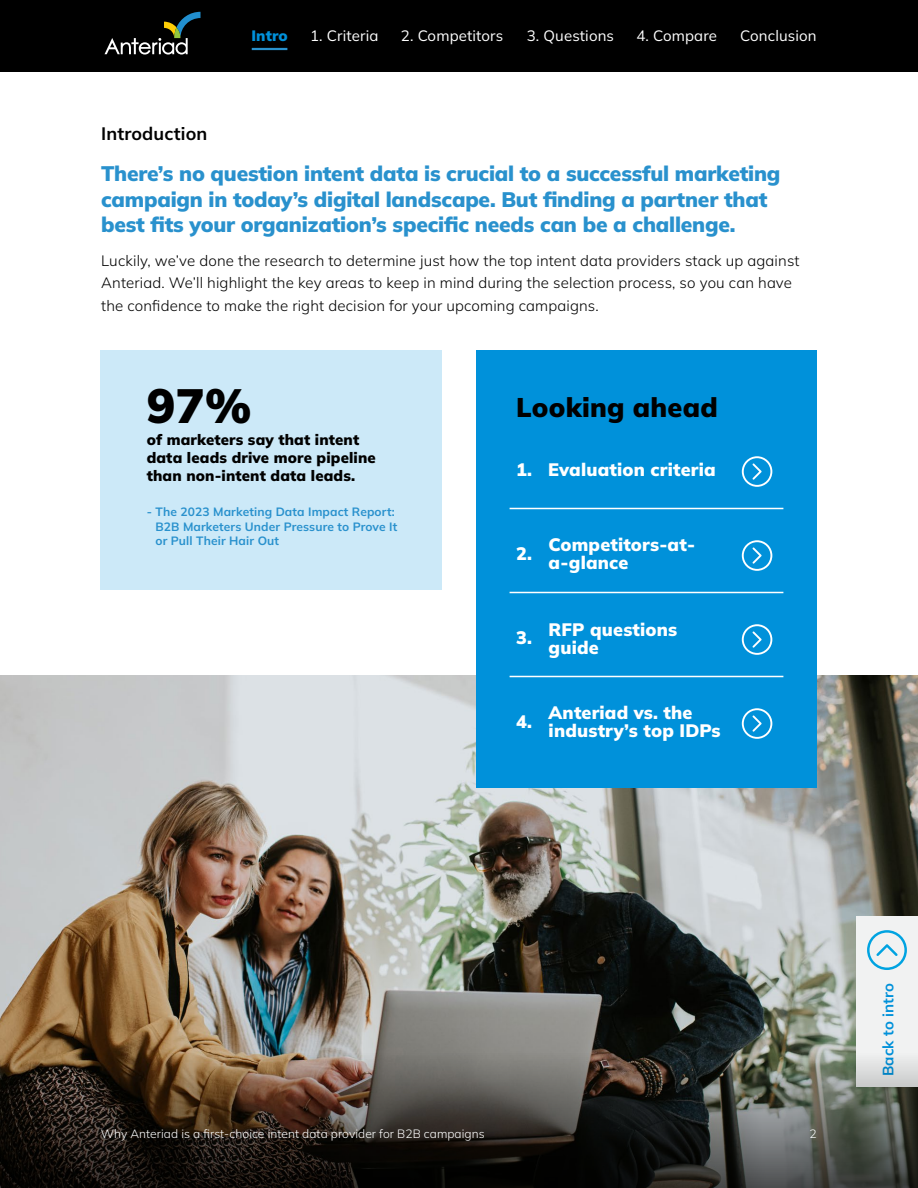
<style>
.page{position:relative;width:918px;height:1188px;background:#fff}
.page>*{position:absolute;margin:0;border:0;box-sizing:border-box;transform-origin:0 0}
.t1{font:900 48px "Mulish";color:#000}
.t2{font:900 27px "Mulish";letter-spacing:.01em;color:#000}
.t3{font:900 21px/25.5px "Mulish";letter-spacing:-.01em;color:#2991cd}
.t4{font:900 18px/18px "Mulish";letter-spacing:.01em;color:#fff}
.t5{font:700 18px "Mulish";letter-spacing:.01em;color:#000}
.t6{font:300 15px/22.5px "Mulish";letter-spacing:.01em;color:#000}
.t7{font:900 15px/18px "Mulish";letter-spacing:.01em;color:#000}
.t8{font:15px "Mulish";letter-spacing:.01em;color:#fff}
.t9{font:700 15px "Mulish";letter-spacing:.01em;color:#0091da}
.t10{font:900 15px "Mulish";letter-spacing:.01em;color:#0091da}
.t11{font:700 12px/14.4px "Mulish";letter-spacing:.01em;color:#2991cd}
.t12{font:300 12px "Mulish";letter-spacing:.005em;color:#fff}
</style>
<div class="page">
<img style="left:0;top:675px;width:918px;height:377px">
<div style="left:0;top:0;width:918px;height:71px;background:#000"></div>
<svg style="left:105px;top:12px;width:96px;height:43px"></svg>
<div style="left:101px;top:350px;width:341px;height:240px;background:#cce9f8"></div>
<div style="left:476px;top:350px;width:341px;height:437px;background:#0091da"></div>
<svg style="left:742px;top:456px;width:30px;height:31px"></svg>
<hr style="left:510px;top:508px;width:273px;height:1px;background:#fff">
<svg style="left:742px;top:540px;width:30px;height:31px"></svg>
<hr style="left:510px;top:592px;width:273px;height:1px;background:#fff">
<svg style="left:742px;top:624px;width:30px;height:31px"></svg>
<hr style="left:510px;top:676px;width:273px;height:1px;background:#fff">
<svg style="left:742px;top:708px;width:30px;height:31px"></svg>
<div style="left:856px;top:916px;width:62px;height:171px;background:#f1f2f2"></div>
<svg style="left:868px;top:930px;width:38px;height:40px"></svg>
<hr style="left:252px;top:48px;width:35px;height:2px;background:#2991cd">
<img style="left:0;top:1052px;width:918px;height:136px">
<p class="t5" style="left:101px;top:121px;width:108px">Introduction</p>
<p class="t10" style="left:251px;top:26px;width:38px">Intro</p>
<p class="t8" style="left:310px;top:26px;width:70px">1. Criteria</p>
<p class="t8" style="left:401px;top:26px;width:104px">2. Competitors</p>
<p class="t8" style="left:527px;top:26px;width:89px">3. Questions</p>
<p class="t8" style="left:636px;top:26px;width:82px">4. Compare</p>
<p class="t8" style="left:740px;top:26px;width:78px">Conclusion</p>
<h3 class="t3" style="left:101px;top:160px;width:681px">There’s no question intent data is crucial to a successful marketing campaign in today’s digital landscape. But finding a partner that best fits your organization’s specific needs can be a challenge.</h3>
<p class="t6" style="left:101px;top:249px;width:700px">Luckily, we’ve done the research to determine just how the top intent data providers stack up against<br>Anteriad. We’ll highlight the key areas to keep in mind during the selection process, so you can have the confidence to make the right decision for your upcoming campaigns.</p>
<h1 class="t1" style="left:147px;top:373px;width:106px">97%</h1>
<p class="t7" style="left:147px;top:430px;width:231px">of marketers say that intent data leads drive more pipeline than non-intent data leads.</p>
<p class="t11" style="left:155px;top:505px;width:243px;text-indent:-9px">- The 2023 Marketing Data Impact Report:<br>B2B Marketers Under Pressure to Prove It or Pull Their Hair Out</p>
<h2 class="t2" style="left:516px;top:389px;width:203px">Looking ahead</h2>
<p class="t4" style="left:516px;top:460px;width:201px">1. Evaluation criteria</p>
<p class="t4" style="left:516px;top:544px;width:17px">2.</p>
<p class="t4" style="left:549px;top:535px;width:148px">Competitors-at&shy;a-glance</p>
<p class="t4" style="left:549px;top:620px;width:130px;text-indent:-33px">3. RFP questions guide</p>
<p class="t4" style="left:516px;top:712px;width:17px">4.</p>
<p class="t4" style="left:549px;top:703px;width:174px">Anteriad vs. the industry’s top IDPs</p>
<p class="t12" style="left:101px;top:1125px;width:385px">Why Anteriad is a first-choice intent data provider for B2B campaigns</p>
<p class="t12" style="left:810px;top:1125px;width:9px">2</p>
<p class="t9" style="left:878px;top:1076px;width:95px;rotate:-90deg">Back to intro</p>
</div>
